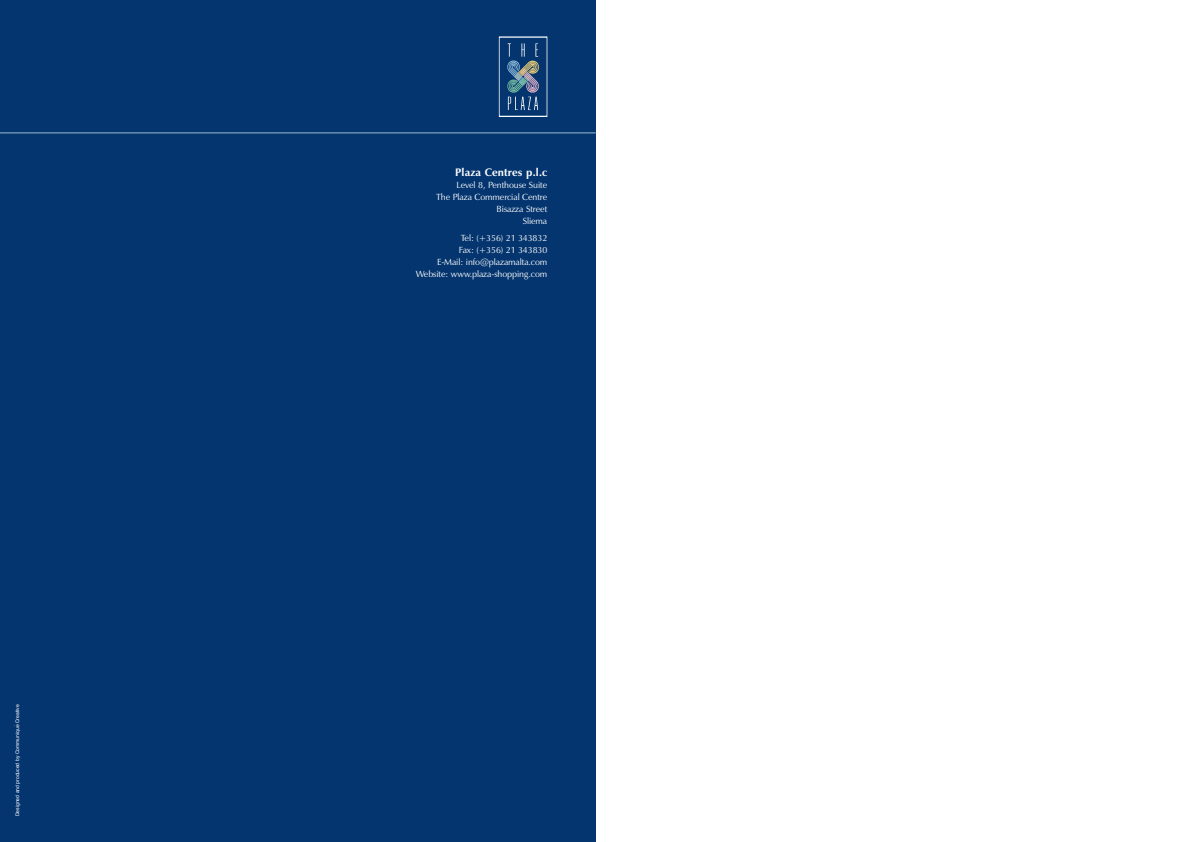
<style>
.page{position:relative;width:1191px;height:842px;background:#fff}
.page>*{position:absolute;margin:0;border:0;box-sizing:border-box;transform-origin:0 0}
.t1{font:700 11px "Zapf Humanist 601 BT";letter-spacing:.01em;color:#fff}
.t2{font:9px/12px "Zapf Humanist 601 BT";letter-spacing:-.01em;color:#fff;text-align:right}
.t3{font:5px "Helvetica";color:#fff}
.t4{font:300 5px "Futura T";color:#fff}
</style>
<div class="page">
<div style="left:0;top:1px;width:595px;height:841px;background:#04356f"></div>
<svg style="left:507px;top:43px;width:32px;height:67px"></svg>
<hr style="left:0;top:133px;width:596px;height:1px;background:#9bbdd1">
<p class="t3" style="left:15px;top:816px;width:113px;rotate:-90deg">Designed and produced by Communique Creative</p>
<p class="t4" style="left:10px;top:726px;width:3px;rotate:-90deg">,</p>
<p class="t1" style="left:455px;top:165px;width:94px">Plaza Centres p.l.c</p>
<p class="t2" style="left:436px;top:179px;width:113px">Level 8, Penthouse Suite<br>The Plaza Commercial Centre<br>Bisazza Street<br>Sliema</p>
<p class="t2" style="left:416px;top:232px;width:133px">Tel: (+356) 21 343832<br>Fax: (+356) 21 343830<br>E-Mail: info@plazamalta.com<br>Website: www.plaza-shopping.com</p>
</div>
